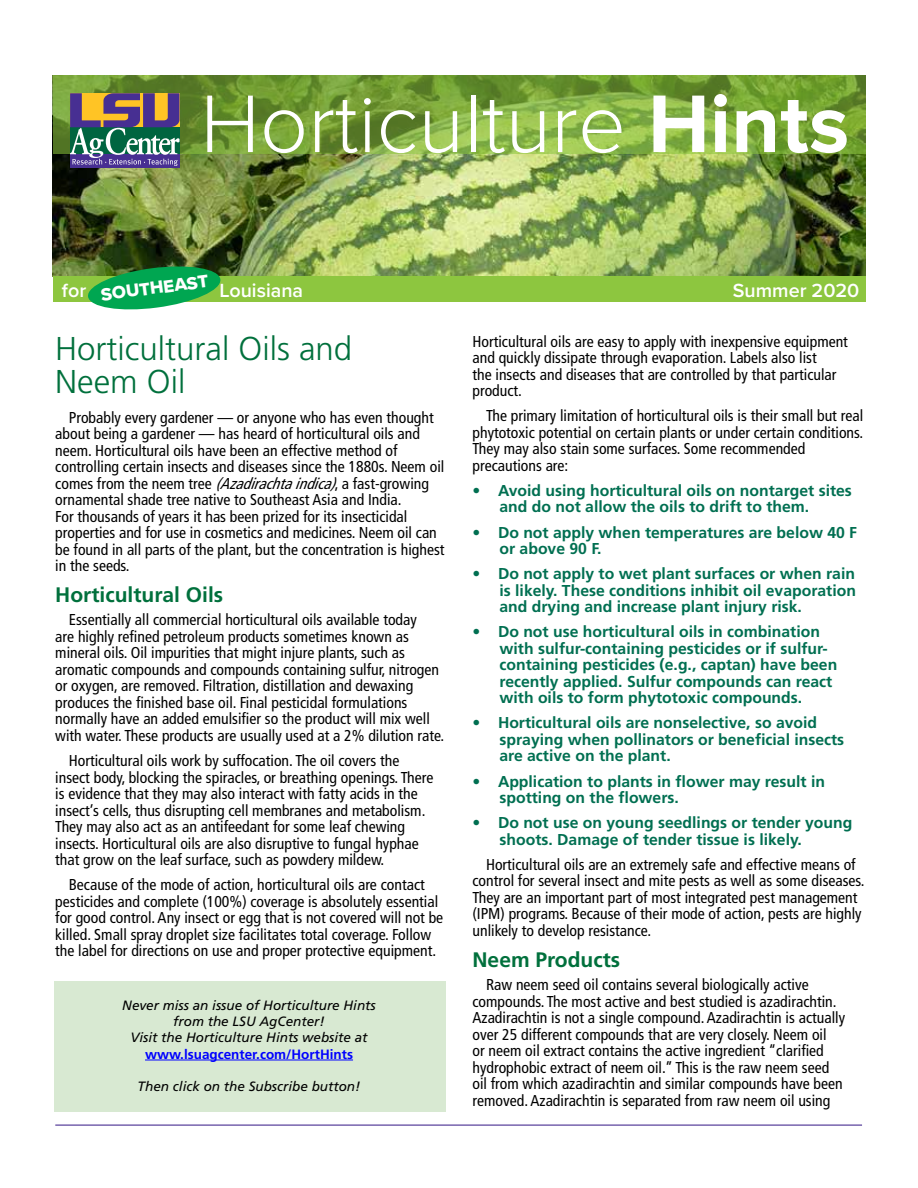
<style>
.page{position:relative;width:918px;height:1188px;background:#fff}
.page>*{position:absolute;margin:0;border:0;box-sizing:border-box;transform-origin:0 0}
.t1{font:300 84.75px "Proxima Nova";color:#fff}
.Headings_H1{font:300 33px/33px "Frutiger LT Std";color:#00703c}
.Subhead_H2{font:700 21px "Frutiger LT Std";color:#00703c}
.t2{font:600 19.8px "Proxima Nova";color:#fff}
.t3{font:18.3px "Proxima Nova Extrabld";color:#fff}
.Body_text_P{font:condensed 15.75px/16.5px "Frutiger LT Std";color:#000}
.Body_text_P-2{font:700 15.75px/16.5px "Frutiger LT Std";color:#006f51}
.Website{font:italic 13.5px "Frutiger LT Std";color:#000}
.Website-2{font:700 13.5px "Frutiger LT Std";color:#00f}
.s1{font-weight:700}
.s2{font-style:italic}
</style>
<div class="page">
<div style="left:54px;top:981px;width:392px;height:131px;background:#d8e9d2"></div>
<hr style="left:55px;top:1125px;width:807px;height:1px;background:#492f92">
<hr style="left:145px;top:1060px;width:208px;height:1px;background:#00f">
<img style="left:53px;top:154px;width:812px;height:122px">
<svg style="left:53px;top:76px;width:812px;height:78px;background:#77a139"></svg>
<div style="left:53px;top:276px;width:812px;height:26px;background:#8dc63f"></div>
<div style="left:70px;top:154px;width:110px;height:14px;background:#472f92"></div>
<svg style="left:70px;top:93px;width:110px;height:73px"></svg>
<svg style="left:87px;top:264px;width:135px;height:46px"></svg>
<p class="t1" style="left:200px;top:77px;width:650px">Horticulture <span class="s1">Hints</span></p>
<p class="t3" style="left:99px;top:281px;width:110px;rotate:-7deg">SOUTHEAST</p>
<p class="t2" style="left:62px;top:276px;width:26px">for</p>
<p class="t2" style="left:220px;top:276px;width:85px">Louisiana</p>
<p class="t2" style="left:733px;top:276px;width:128px">Summer 2020</p>
<h1 class="Headings_H1" style="left:55px;top:332px;width:298px">Horticultural Oils and<br>Neem Oil</h1>
<p class="Body_text_P" style="left:55px;top:409px;width:391px;text-indent:14px">Probably every gardener — or anyone who has even thought about being a gardener — has heard of horticultural oils and neem. Horticultural oils have been an effective method of controlling certain insects and diseases since the 1880s. Neem oil comes from the neem tree <span class="s2">(Azadirachtaindica)</span>, a fast-growing ornamental shade tree native to Southeast Asia and India.<br>For thousands of years it has been prized for its insecticidal properties and for use in cosmetics and medicines. Neem oil can be found in all parts of the plant, but the concentration is highest in the seeds.</p>
<h2 class="Subhead_H2" style="left:55px;top:583px;width:170px">Horticultural Oils</h2>
<p class="Body_text_P" style="left:55px;top:612px;width:391px;text-indent:14px">Essentially all commercial horticultural oils available today<br>are highly refined petroleum products sometimes known as mineral oils. Oil impurities that might injure plants, such as aromatic compounds and compounds containing sulfur, nitrogen or oxygen, are removed. Filtration, distillation and dewaxing produces the finished base oil. Final pesticidal formulations normally have an added emulsifier so the product will mix well with water. These products are usually used at a 2% dilution rate.</p>
<p class="Body_text_P" style="left:55px;top:752px;width:380px;text-indent:14px">Horticultural oils work by suffocation. The oil covers the insect body, blocking the spiracles, or breathing openings. There is evidence that they may also interact with fatty acids in the insect’s cells, thus disrupting cell membranes and metabolism.<br>They may also act as an antifeedant for some leaf chewing insects. Horticultural oils are also disruptive to fungal hyphae that grow on the leaf surface, such as powdery mildew.</p>
<p class="Body_text_P" style="left:55px;top:877px;width:390px;text-indent:14px">Because of the mode of action, horticultural oils are contact pesticides and complete (100%) coverage is absolutely essential for good control. Any insect or egg that is not covered will not be killed. Small spray droplet size facilitates total coverage. Follow the label for directions on use and proper protective equipment.</p>
<p class="Website" style="left:122px;top:997px;width:255px">Never miss an issue of Horticulture Hints</p>
<p class="Website" style="left:173px;top:1014px;width:153px">from the LSU AgCenter!</p>
<p class="Website" style="left:131px;top:1030px;width:239px">Visit the Horticulture Hints website at</p>
<p class="Website-2" style="left:145px;top:1046px;width:210px">www.lsuagcenter.com/HortHints</p>
<p class="Website" style="left:138px;top:1078px;width:224px">Then click on the Subscribe button!</p>
<p class="Body_text_P" style="left:472px;top:333px;width:377px">Horticultural oils are easy to apply with inexpensive equipment and quickly dissipate through evaporation. Labels also list<br>the insects and diseases that are controlled by that particular product.</p>
<p class="Body_text_P" style="left:472px;top:408px;width:392px;text-indent:14px">The primary limitation of horticultural oils is their small but real phytotoxic potential on certain plants or under certain conditions.<br>They may also stain some surfaces. Some recommended precautions are:</p>
<p class="Body_text_P-2" style="left:500px;top:482px;width:354px;text-indent:-27px">• Avoid using horticultural oils on nontarget sites and do not allow the oils to drift to them.</p>
<p class="Body_text_P-2" style="left:500px;top:524px;width:359px;text-indent:-27px">• Do not apply when temperatures are below 40 F or above 90 F.</p>
<p class="Body_text_P-2" style="left:500px;top:566px;width:358px;text-align:justify;text-indent:-27px">• Do not apply to wet plant surfaces or when rain is likely. These conditions inhibit oil evaporation and drying and increase plant injury risk.</p>
<p class="Body_text_P-2" style="left:500px;top:624px;width:339px;text-indent:-27px">• Do not use horticultural oils in combination with sulfur-containing pesticides or if sulfur&shy;containing pesticides (e.g., captan) have been recently applied. Sulfur compounds can react with oils to form phytotoxic compounds.</p>
<p class="Body_text_P-2" style="left:500px;top:715px;width:346px;text-indent:-27px">• Horticultural oils are nonselective, so avoid spraying when pollinators or beneficial insects are active on the plant.</p>
<p class="Body_text_P-2" style="left:500px;top:773px;width:327px;text-indent:-27px">• Application to plants in flower may result in spotting on the flowers.</p>
<p class="Body_text_P-2" style="left:500px;top:815px;width:354px;text-indent:-27px">• Do not use on young seedlings or tender young shoots. Damage of tender tissue is likely.</p>
<p class="Body_text_P" style="left:472px;top:856px;width:394px;text-indent:14px">Horticultural oils are an extremely safe and effective means of control for several insect and mite pests as well as some diseases.<br>They are an important part of most integrated pest management (IPM) programs. Because of their mode of action, pests are highly unlikely to develop resistance.</p>
<h2 class="Subhead_H2" style="left:472px;top:947px;width:149px">Neem Products</h2>
<p class="Body_text_P" style="left:472px;top:977px;width:374px;text-indent:14px">Raw neem seed oil contains several biologically active compounds. The most active and best studied is azadirachtin.<br>Azadirachtin is not a single compound. Azadirachtin is actually over 25 different compounds that are very closely. Neem oil<br>or neem oil extract contains the active ingredient “clarified hydrophobic extract of neem oil.” This is the raw neem seed oil from which azadirachtin and similar compounds have been removed. Azadirachtin is separated from raw neem oil using</p>
</div>
